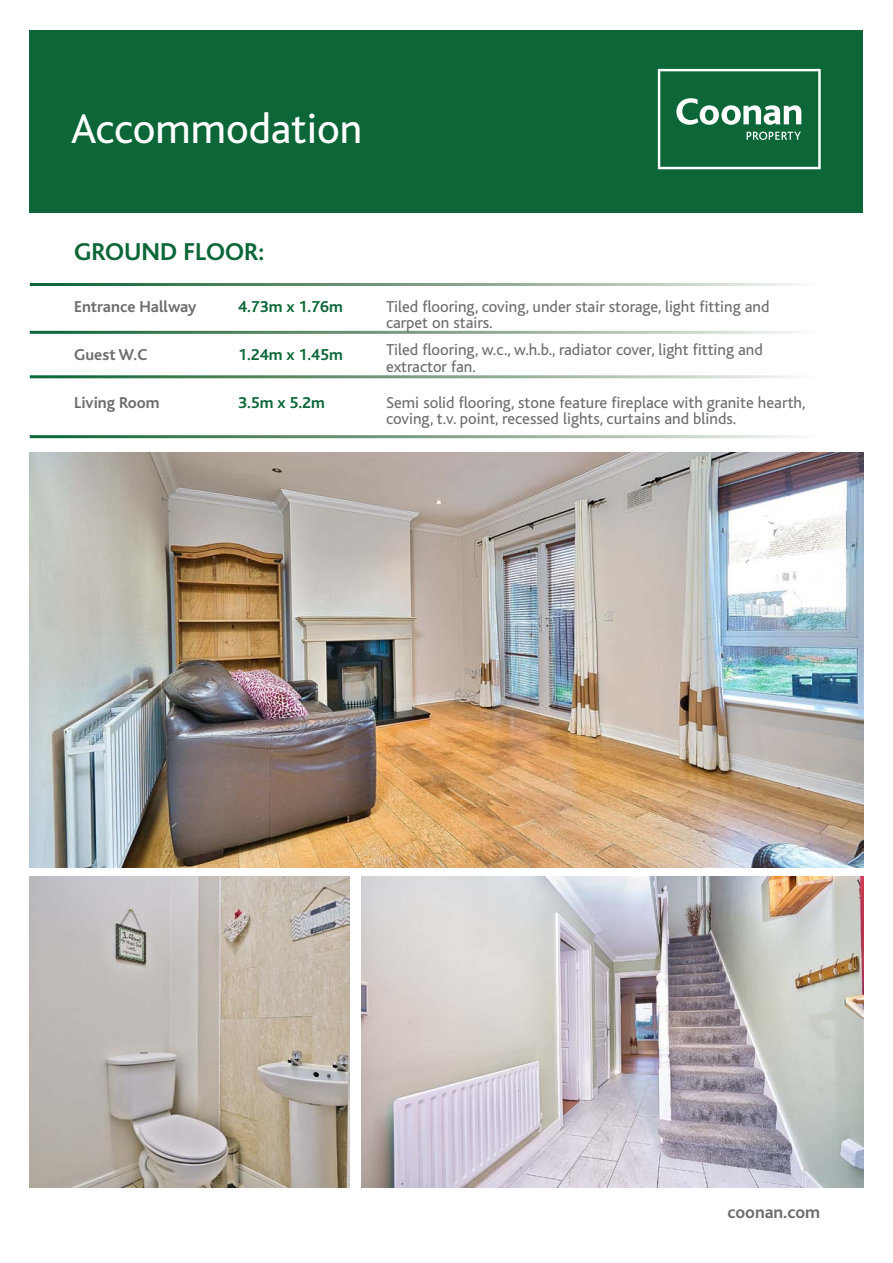
<style>
.page{position:relative;width:893px;height:1263px;background:#fff}
.page>*{position:absolute;margin:0;border:0;box-sizing:border-box;transform-origin:0 0}
.t1{font:43.5px "Bliss";color:#fff}
.Bullets{font:700 25.5px "Bliss";color:#0c6638}
.Bullets-2{font:700 18px "Bliss";color:#6c6d70}
.t2{font:16.5px/16.5px "Bliss";color:#6c6d70}
.Bullets-3{font:700 16.5px "Bliss";color:#6c6d70}
.Bullets-4{font:700 16.5px "Bliss";color:#0c6638}
</style>
<div class="page">
<div style="left:30px;top:30px;width:833px;height:183px;background:#0c6638"></div>
<svg style="left:658px;top:69px;width:163px;height:100px"></svg>
<img style="left:30px;top:452px;width:833px;height:415px">
<img style="left:361px;top:876px;width:502px;height:312px">
<img style="left:30px;top:876px;width:319px;height:312px">
<p class="t1" style="left:71px;top:105px;width:293px">Accommodation</p>
<p class="Bullets" style="left:74px;top:238px;width:192px">GROUND FLOOR:</p>
<p class="Bullets-3" style="left:74px;top:298px;width:124px">Entrance Hallway</p>
<p class="Bullets-4" style="left:238px;top:298px;width:106px">4.73m x 1.76m</p>
<p class="t2" style="left:386px;top:299px;width:385px">Tiled flooring, coving, under stair storage, light fitting and carpet on stairs.</p>
<p class="Bullets-3" style="left:74px;top:346px;width:75px">Guest W.C</p>
<p class="t2" style="left:386px;top:342px;width:378px">Tiled flooring, w.c., w.h.b., radiator cover, light fitting and extractor fan.</p>
<p class="Bullets-4" style="left:238px;top:346px;width:106px">1.24m x 1.45m</p>
<p class="Bullets-3" style="left:74px;top:394px;width:87px">Living Room</p>
<p class="Bullets-4" style="left:238px;top:394px;width:88px">3.5m x 5.2m</p>
<p class="t2" style="left:386px;top:394px;width:421px">Semi solid flooring, stone feature fireplace with granite hearth, coving, t.v. point, recessed lights, curtains and blinds.</p>
<p class="Bullets-2" style="left:727px;top:1203px;width:94px">coonan.com</p>
</div>
